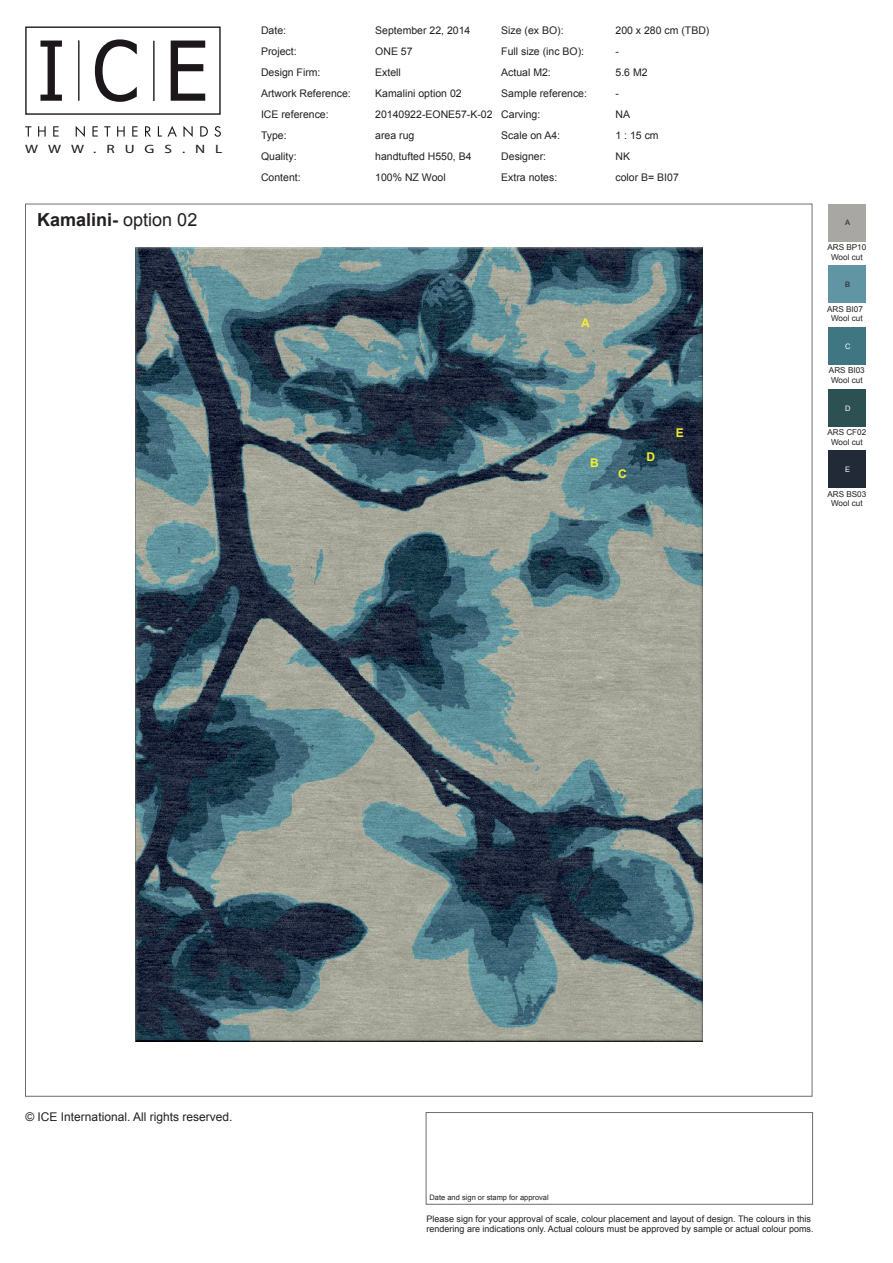
<style>
.page{position:relative;width:893px;height:1263px;background:#fff}
.page>*{position:absolute;margin:0;border:0;box-sizing:border-box;transform-origin:0 0}
.t1{font:700 18px "Arial";color:#231f20}
.t2{font:12.15px "Myriad";letter-spacing:.65em;color:#1b171b;scale:1.27 1}
.t3{font:12px "Arial";color:#231f20}
.t4{font:700 12px "Arial";color:#f4ed2f}
.t5{font:10.5px "Arial";color:#231f20}
.t6{font:9px/10.8px "Arial";color:#231f20}
.t7{font:8.1px/9.8px "Arial";color:#231f20;text-align:center}
.t8{font:7.5px "Arial";color:#231f20}
.t9{font:7.5px "Arial";color:#fff}
.s1{font-weight:400}
</style>
<div class="page">
<img style="left:135px;top:247px;width:567px;height:794px">
<svg style="left:40px;top:41px;width:22px;height:60px"></svg>
<svg style="left:95px;top:39px;width:42px;height:63px"></svg>
<svg style="left:171px;top:41px;width:34px;height:60px"></svg>
<hr style="left:153px;top:41px;width:2px;height:60px;background:#1b171b">
<hr style="left:78px;top:40px;width:1px;height:61px;background:#1b171b">
<div style="left:25px;top:27px;width:196px;height:88px;border:1px solid #1b171b"></div>
<svg style="left:25px;top:126px;width:6px;height:11px"></svg>
<svg style="left:38px;top:126px;width:8px;height:11px"></svg>
<svg style="left:53px;top:126px;width:6px;height:11px"></svg>
<svg style="left:76px;top:126px;width:9px;height:11px"></svg>
<svg style="left:92px;top:126px;width:6px;height:11px"></svg>
<svg style="left:104px;top:126px;width:6px;height:11px"></svg>
<svg style="left:117px;top:126px;width:8px;height:11px"></svg>
<svg style="left:132px;top:126px;width:6px;height:11px"></svg>
<svg style="left:145px;top:126px;width:6px;height:11px"></svg>
<svg style="left:158px;top:126px;width:19px;height:11px"></svg>
<svg style="left:183px;top:126px;width:10px;height:11px"></svg>
<svg style="left:200px;top:126px;width:8px;height:11px"></svg>
<svg style="left:214px;top:126px;width:7px;height:11px"></svg>
<div style="left:829px;top:204px;width:37px;height:37px;background:#a9a7a4"></div>
<div style="left:829px;top:266px;width:37px;height:37px;background:#6195a4"></div>
<div style="left:829px;top:327px;width:37px;height:38px;background:#407681"></div>
<div style="left:829px;top:389px;width:37px;height:37px;background:#2d5153"></div>
<div style="left:426px;top:1112px;width:387px;height:93px;border:1px solid #6c6d70"></div>
<div style="left:829px;top:450px;width:37px;height:38px;background:#222937"></div>
<p class="t2" style="left:25px;top:143px;width:157px">WWW.RUGS.NL</p>
<h1 class="t1" style="left:37px;top:208px;width:162px">Kamalini- <span class="s1">option 02</span></h1>
<p class="t5" style="left:261px;top:23px;width:27px">Date:</p>
<p class="t5" style="left:375px;top:23px;width:97px">September 22, 2014</p>
<p class="t5" style="left:261px;top:44px;width:37px">Project:</p>
<p class="t5" style="left:375px;top:44px;width:39px">ONE 57</p>
<p class="t5" style="left:261px;top:65px;width:61px">Design Firm:</p>
<p class="t5" style="left:375px;top:65px;width:27px">Extell</p>
<p class="t5" style="left:261px;top:86px;width:91px">Artwork Reference:</p>
<p class="t5" style="left:375px;top:86px;width:88px">Kamalini option 02</p>
<p class="t5" style="left:261px;top:107px;width:69px">ICE reference:</p>
<p class="t5" style="left:375px;top:107px;width:119px">20140922-EONE57-K-02</p>
<p class="t5" style="left:261px;top:128px;width:27px">Type:</p>
<p class="t5" style="left:375px;top:128px;width:41px">area rug</p>
<p class="t5" style="left:261px;top:149px;width:37px">Quality:</p>
<p class="t5" style="left:375px;top:149px;width:98px">handtufted H550, B4</p>
<p class="t5" style="left:261px;top:170px;width:41px">Content:</p>
<p class="t5" style="left:375px;top:170px;width:72px">100% NZ Wool</p>
<p class="t5" style="left:501px;top:23px;width:64px">Size (ex BO):</p>
<p class="t5" style="left:615px;top:23px;width:95px">200 x 280 cm (TBD)</p>
<p class="t5" style="left:501px;top:44px;width:84px">Full size (inc BO):</p>
<p class="t5" style="left:615px;top:44px;width:5px">-</p>
<p class="t5" style="left:501px;top:65px;width:51px">Actual M2:</p>
<p class="t5" style="left:615px;top:65px;width:34px">5.6 M2</p>
<p class="t5" style="left:501px;top:86px;width:87px">Sample reference:</p>
<p class="t5" style="left:615px;top:86px;width:5px">-</p>
<p class="t5" style="left:501px;top:107px;width:41px">Carving:</p>
<p class="t5" style="left:615px;top:107px;width:16px">NA</p>
<p class="t5" style="left:501px;top:128px;width:60px">Scale on A4:</p>
<p class="t5" style="left:615px;top:128px;width:45px">1 : 15 cm</p>
<p class="t5" style="left:501px;top:149px;width:46px">Designer:</p>
<p class="t5" style="left:615px;top:149px;width:16px">NK</p>
<p class="t5" style="left:501px;top:170px;width:58px">Extra notes:</p>
<p class="t5" style="left:615px;top:170px;width:65px">color B= BI07</p>
<p class="t4" style="left:581px;top:315px;width:10px">A</p>
<p class="t4" style="left:590px;top:455px;width:10px">B</p>
<p class="t4" style="left:618px;top:466px;width:10px">C</p>
<p class="t4" style="left:646px;top:448px;width:10px">D</p>
<p class="t4" style="left:676px;top:425px;width:10px">E</p>
<p class="t8" style="left:845px;top:217px;width:7px">A</p>
<p class="t7" style="left:827px;top:243px;width:40px">ARS BP10<br>Wool cut</p>
<p class="t8" style="left:845px;top:279px;width:7px">B</p>
<p class="t7" style="left:827px;top:304px;width:37px">ARS BI07<br>Wool cut</p>
<p class="t9" style="left:845px;top:341px;width:7px">C</p>
<p class="t7" style="left:829px;top:366px;width:37px;text-align:left">ARS BI03<br>Wool cut</p>
<p class="t9" style="left:845px;top:403px;width:7px">D</p>
<p class="t7" style="left:827px;top:427px;width:40px">ARS CF02<br>Wool cut</p>
<p class="t9" style="left:845px;top:465px;width:7px">E</p>
<p class="t7" style="left:827px;top:489px;width:40px">ARS BS03<br>Wool cut</p>
<p class="t3" style="left:25px;top:1109px;width:208px">© ICE International. All rights reserved.</p>
<p class="t8" style="left:430px;top:1193px;width:121px">Date and sign or stamp for approval</p>
<p class="t6" style="left:426px;top:1213px;width:389px">Please sign for your approval of scale, colour placement and layout of design. The colours in this rendering are indications only. Actual colours must be approved by sample or actual colour poms.</p>
</div>
